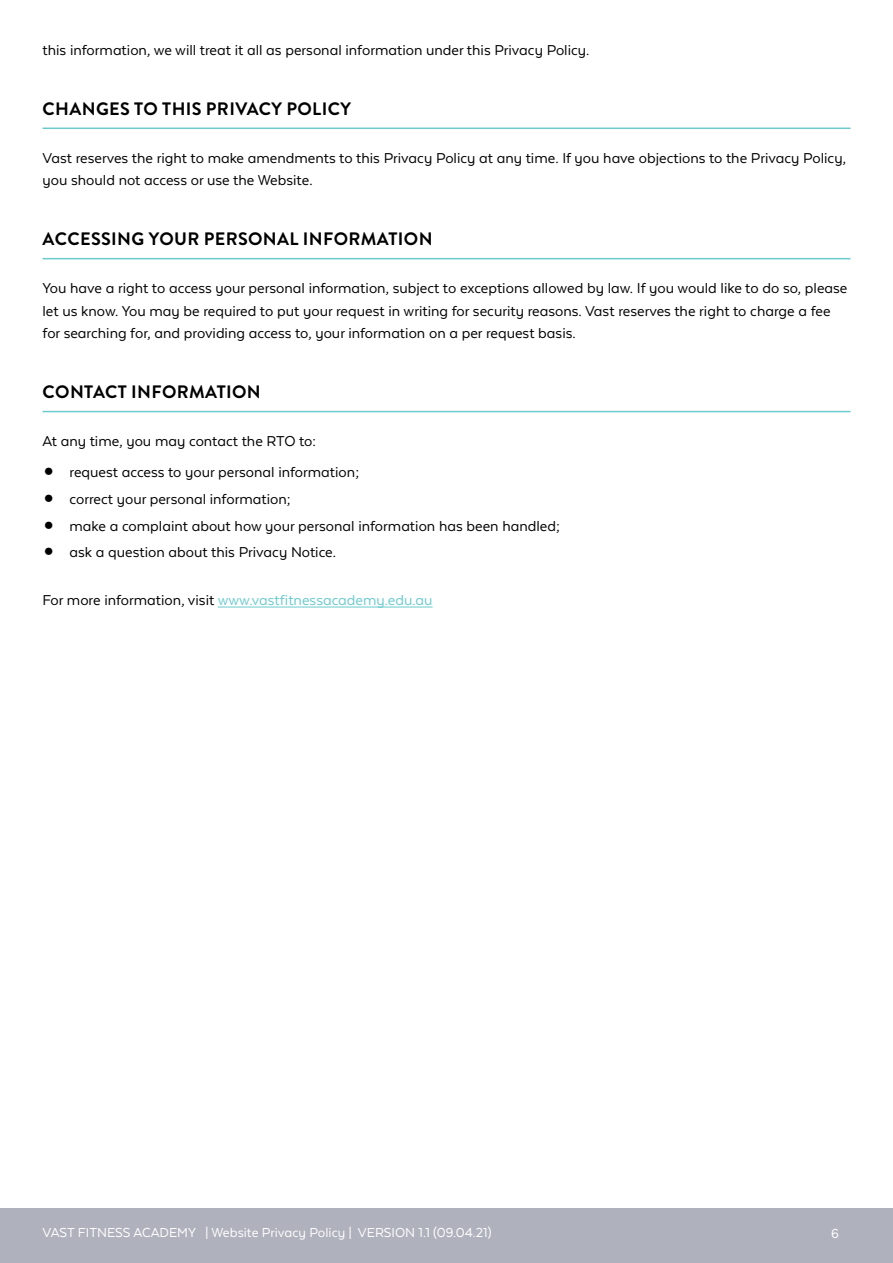
<style>
.page{position:relative;width:893px;height:1263px;background:#fff}
.page>*{position:absolute;margin:0;border:0;box-sizing:border-box;transform-origin:0 0}
.t1{font:700 18px "Brandon Grotesque";letter-spacing:.02em;color:#000}
.t2{font:16.5px/22.5px "Texta Alt";color:#000}
.t3{font:16.5px "Texta Alt";color:#6ccacd}
.t4{font:15px "Texta Alt";color:#fff}
.s1{font-weight:800;font-size:39px}
.s2{color:#000}
</style>
<div class="page">
<div style="left:0;top:1208px;width:893px;height:55px;background:#afb1bc"></div>
<hr style="left:43px;top:128px;width:807px;height:1px;background:#6ccacd">
<hr style="left:43px;top:258px;width:807px;height:1px;background:#6ccacd">
<hr style="left:43px;top:411px;width:807px;height:1px;background:#6ccacd">
<hr style="left:218px;top:607px;width:215px;height:1px;background:#6ccacd">
<p class="t2" style="left:43px;top:39px;width:549px">this information, we will treat it all as personal information under this Privacy Policy.</p>
<p class="t1" style="left:43px;top:96px;width:310px">CHANGES TO THIS PRIVACY POLICY</p>
<p class="t2" style="left:43px;top:146px;width:805px">Vast reserves the right to make amendments to this Privacy Policy at any time. If you have objections to the Privacy Policy, you should not access or use the Website.</p>
<p class="t1" style="left:43px;top:226px;width:391px">ACCESSING YOUR PERSONAL INFORMATION</p>
<p class="t2" style="left:43px;top:277px;width:806px">You have a right to access your personal information, subject to exceptions allowed by law. If you would like to do so, please let us know. You may be required to put your request in writing for security reasons. Vast reserves the right to charge a fee for searching for, and providing access to, your information on a per request basis.</p>
<p class="t1" style="left:43px;top:379px;width:220px">CONTACT INFORMATION</p>
<p class="t2" style="left:43px;top:430px;width:275px">At any time, you may contact the RTO to:</p>
<p class="t2" style="left:43px;top:461px;width:318px"><span class="s1">•</span> request access to your personal information;</p>
<p class="t2" style="left:43px;top:487px;width:250px"><span class="s1">•</span> correct your personal information;</p>
<p class="t2" style="left:43px;top:514px;width:519px"><span class="s1">•</span> make a complaint about how your personal information has been handled;</p>
<p class="t2" style="left:43px;top:541px;width:295px"><span class="s1">•</span> ask a question about this Privacy Notice.</p>
<p class="t3" style="left:43px;top:592px;width:392px"><span class="s2">For more information, visit</span> www.vastfitnessacademy.edu.au</p>
<p class="t4" style="left:43px;top:1224px;width:451px">VAST FITNESS ACADEMY | Website Privacy Policy | VERSION 1.1 (09.04.21)</p>
<p class="t4" style="left:831px;top:1226px;width:9px">6</p>
</div>
